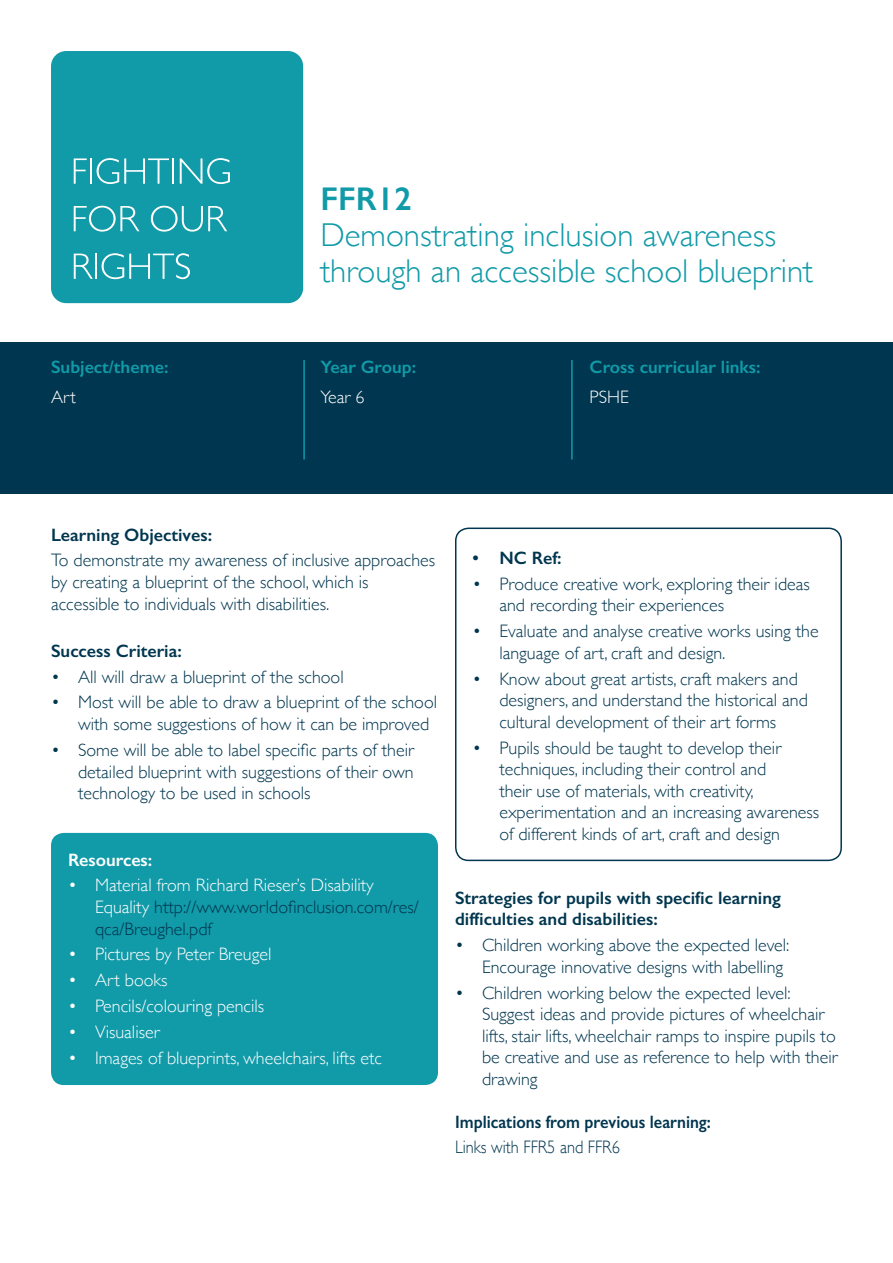
<style>
.page{position:relative;width:893px;height:1263px;background:#fff}
.page>*{position:absolute;margin:0;border:0;box-sizing:border-box;transform-origin:0 0}
.t1{font:300 33px/36px "Gill Sans";color:#119aa8}
.t2{font:600 33px "Gill Sans";color:#119aa8}
.t3{font:300 18px/21.6px "Gill Sans";color:#00364f}
.t4{font:300 18px "Gill Sans";color:#fff}
.t5{font:600 18px/21.6px "Gill Sans";color:#00364f}
.t6{font:600 18px "Gill Sans";color:#119aa8}
.t7{font:600 18px "Gill Sans";color:#00364f;scale:.91 1}
.t8{font:300 18px "Gill Sans";color:#00364f;scale:.91 1}
.t9{font:600 18px "Gill Sans";color:#fff}
.s1{color:#fff}
</style>
<div class="page">
<div style="left:51px;top:51px;width:252px;height:252px;background:#119aa8;border-radius:15px"></div>
<svg style="left:74px;top:158px;width:13px;height:26px"></svg>
<hr style="left:90px;top:158px;width:2px;height:26px;background:#fff">
<svg style="left:97px;top:158px;width:72px;height:26px"></svg>
<hr style="left:172px;top:158px;width:2px;height:26px;background:#fff">
<svg style="left:180px;top:158px;width:50px;height:26px"></svg>
<svg style="left:74px;top:206px;width:66px;height:26px"></svg>
<svg style="left:151px;top:206px;width:76px;height:26px"></svg>
<svg style="left:74px;top:254px;width:19px;height:25px"></svg>
<hr style="left:95px;top:254px;width:2px;height:25px;background:#fff">
<svg style="left:102px;top:253px;width:88px;height:26px"></svg>
<div style="left:0;top:342px;width:893px;height:151px;background:#00364f"></div>
<hr style="left:303px;top:360px;width:2px;height:100px;background:#119aa8">
<div style="left:51px;top:833px;width:387px;height:252px;background:#119aa8;border-radius:13px"></div>
<div style="left:455px;top:527px;width:387px;height:334px;border:2px solid #00364f;border-radius:13px"></div>
<hr style="left:571px;top:360px;width:2px;height:100px;background:#119aa8">
<p class="t6" style="left:51px;top:356px;width:119px">Subject/theme:</p>
<p class="t4" style="left:51px;top:383px;width:26px">Art</p>
<h1 class="t2" style="left:320px;top:179px;width:93px">FFR12</h1>
<h1 class="t1" style="left:320px;top:215px;width:494px">Demonstrating inclusion awareness through an accessible school blueprint</h1>
<p class="t6" style="left:320px;top:356px;width:97px">Year Group:</p>
<p class="t4" style="left:320px;top:383px;width:46px">Year 6</p>
<p class="t6" style="left:590px;top:356px;width:173px">Cross curricular links:</p>
<p class="t4" style="left:590px;top:383px;width:41px">PSHE</p>
<p class="t5" style="left:51px;top:524px;width:163px">Learning Objectives:</p>
<p class="t3" style="left:51px;top:549px;width:386px">To demonstrate my awareness of inclusive approaches by creating a blueprint of the school, which is accessible to individuals with disabilities.</p>
<p class="t5" style="left:51px;top:640px;width:132px">Success Criteria:</p>
<p class="t3" style="left:51px;top:665px;width:294px">• All will draw a blueprint of the school</p>
<p class="t3" style="left:78px;top:691px;width:361px;text-indent:-27px">• Most will be able to draw a blueprint of the school with some suggestions of how it can be improved</p>
<p class="t3" style="left:78px;top:738px;width:338px;text-align:justify;text-indent:-27px">• Some will be able to label specific parts of their detailed blueprint with suggestions of their own technology to be used in schools</p>
<p class="t9" style="left:68px;top:848px;width:86px">Resources:</p>
<p class="t3" style="left:95px;top:874px;width:325px;text-indent:-27px"><span class="s1">• Material from Richard Rieser’s Disability<br>Equality</span> http://www.worldofinclusion.com/res/ qca/Breughel.pdf</p>
<p class="t4" style="left:68px;top:940px;width:205px">• Pictures by Peter Breugel</p>
<p class="t4" style="left:68px;top:966px;width:101px">• Art books</p>
<p class="t4" style="left:68px;top:992px;width:198px">• Pencils/colouring pencils</p>
<p class="t4" style="left:68px;top:1018px;width:93px">• Visualiser</p>
<p class="t4" style="left:68px;top:1044px;width:316px">• Images of blueprints, wheelchairs, lifts etc</p>
<p class="t5" style="left:472px;top:547px;width:91px">• NC Ref:</p>
<p class="t3" style="left:499px;top:572px;width:312px;text-indent:-27px">• Produce creative work, exploring their ideas and recording their experiences</p>
<p class="t3" style="left:499px;top:620px;width:321px;text-indent:-27px">• Evaluate and analyse creative works using the language of art, craft and design.</p>
<p class="t3" style="left:499px;top:667px;width:310px;text-indent:-27px">• Know about great artists, craft makers and designers, and understand the historical and cultural development of their art forms</p>
<p class="t3" style="left:499px;top:736px;width:321px;text-indent:-27px">• Pupils should be taught to develop their techniques, including their control and<br>their use of materials, with creativity, experimentation and an increasing awareness of different kinds of art, craft and design</p>
<p class="t5" style="left:455px;top:887px;width:327px">Strategies for pupils with specific learning difficulties and disabilities:</p>
<p class="t3" style="left:482px;top:934px;width:309px;text-indent:-27px">• Children working above the expected level:<br>Encourage innovative designs with labelling</p>
<p class="t3" style="left:482px;top:981px;width:357px;text-indent:-27px">• Children working below the expected level:<br>Suggest ideas and provide pictures of wheelchair lifts, stair lifts, wheelchair ramps to inspire pupils to be creative and use as reference to help with their drawing</p>
<p class="t7" style="left:455px;top:1111px;width:283px">Implications from previous learning:</p>
<p class="t8" style="left:455px;top:1133px;width:182px">Links with FFR5 and FFR6</p>
</div>
